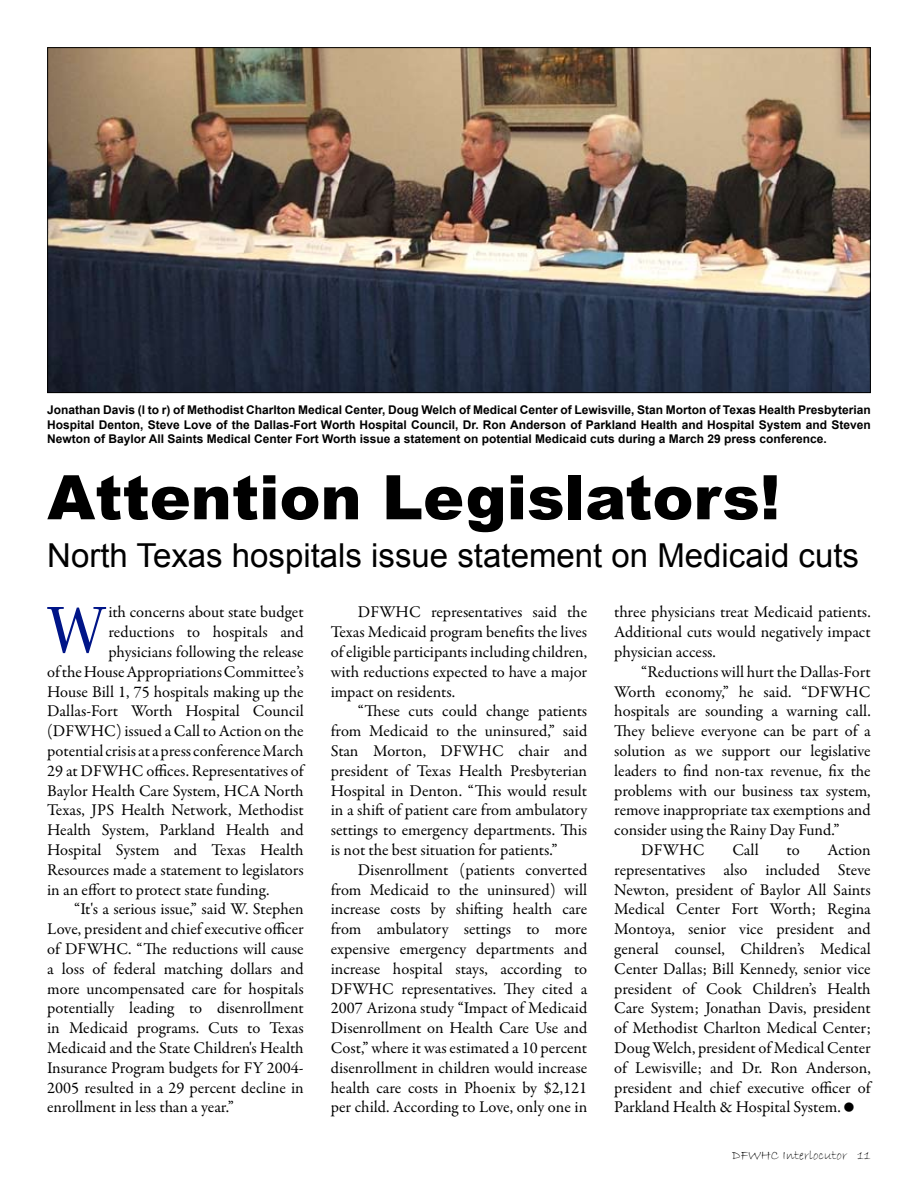
<style>
.page{position:relative;width:918px;height:1188px;background:#fff}
.page>*{position:absolute;margin:0;border:0;box-sizing:border-box;transform-origin:0 0}
.t1{font:63px "Lucida Bright";color:#001588}
.t2{font:900 61.5px "Arial";color:#000}
.t3{font:33px "Arial";color:#000}
.t4{font:16.5px/19.8px "Garamond Premr Pro";color:#000;text-align:justify}
.t5{font:13.5px "Bradley Hand ITC";color:#000}
.t6{font:700 12px/14.4px "Arial";color:#000;text-align:justify}
.s1{color:#000001}
</style>
<div class="page">
<img style="left:49px;top:49px;width:820px;height:342px">
<p class="t6" style="left:47px;top:403px;width:825px">Jonathan Davis (l to r) of Methodist Charlton Medical Center, Doug Welch of Medical Center of Lewisville, Stan Morton of Texas Health Presbyterian Hospital Denton, Steve Love of the Dallas-Fort Worth Hospital Council, Dr. Ron Anderson of Parkland Health and Hospital System and Steven Newton of Baylor All Saints Medical Center Fort Worth issue a statement on potential Medicaid cuts during a March 29 press conference.</p>
<h2 class="t2" style="left:47px;top:453px;width:735px">Attention Legislators!</h2>
<h3 class="t3" style="left:47px;top:534px;width:813px">North Texas hospitals issue statement on Medicaid cuts</h3>
<p class="t4" style="left:614px;top:603px;width:258px">three physicians treat Medicaid patients.<br>Additional cuts would negatively impact physician access.</p>
<p class="t4" style="left:641px;top:662px;width:231px">“Reductions will hurt the Dallas-Fort</p>
<p class="t4" style="left:614px;top:682px;width:258px">Worth economy,” he said. “DFWHC</p>
<p class="t4" style="left:614px;top:702px;width:258px">hospitals are sounding a warning call.</p>
<p class="t4" style="left:614px;top:722px;width:258px">They believe everyone can be part of a</p>
<p class="t4" style="left:614px;top:741px;width:258px">solution as we support our legislative</p>
<p class="t4" style="left:614px;top:761px;width:258px">leaders to find non-tax revenue, fix the</p>
<p class="t4" style="left:614px;top:781px;width:258px">problems with our business tax system,</p>
<p class="t4" style="left:614px;top:801px;width:258px">remove inappropriate tax exemptions and</p>
<p class="t4" style="left:614px;top:821px;width:227px">consider using the Rainy Day Fund.”</p>
<p class="t4" style="left:641px;top:840px;width:65px">DFWHC</p>
<p class="t4" style="left:732px;top:840px;width:28px">Call</p>
<p class="t4" style="left:787px;top:840px;width:15px">to</p>
<p class="t4" style="left:108px;top:603px;width:197px">ith concerns about state budget</p>
<p class="t4" style="left:108px;top:623px;width:197px">reductions to hospitals and</p>
<p class="t4" style="left:108px;top:642px;width:197px">physicians following the release</p>
<p class="t4" style="left:47px;top:662px;width:258px">of the House Appropriations Committee’s</p>
<p class="t4" style="left:47px;top:682px;width:258px">House Bill 1, 75 hospitals making up the</p>
<p class="t4" style="left:47px;top:702px;width:258px">Dallas-Fort Worth Hospital Council</p>
<p class="t4" style="left:47px;top:722px;width:258px">(DFWHC) issued a Call to Action on the</p>
<p class="t4" style="left:47px;top:741px;width:258px">potential crisis at a press conference March</p>
<p class="t4" style="left:47px;top:761px;width:258px">29 at DFWHC offices. Representatives of</p>
<p class="t4" style="left:47px;top:781px;width:258px">Baylor Health Care System, HCA North</p>
<p class="t4" style="left:47px;top:801px;width:258px">Texas, JPS Health Network, Methodist</p>
<p class="t4" style="left:47px;top:821px;width:258px">Health System, Parkland Health and</p>
<p class="t4" style="left:47px;top:840px;width:258px">Hospital System and Texas Health</p>
<p class="t4" style="left:47px;top:860px;width:258px">Resources made a statement to legislators</p>
<p class="t4" style="left:47px;top:880px;width:224px">in an effort to protect state funding.</p>
<p class="t4" style="left:74px;top:900px;width:231px">“It's a serious issue,” said W. Stephen</p>
<p class="t4" style="left:47px;top:920px;width:258px">Love, president and chief executive officer</p>
<p class="t4" style="left:47px;top:939px;width:258px">of DFWHC. “The reductions will cause</p>
<p class="t4" style="left:47px;top:959px;width:258px">a loss of federal matching dollars and</p>
<p class="t4" style="left:47px;top:979px;width:258px">more uncompensated care for hospitals</p>
<p class="t4" style="left:47px;top:999px;width:258px">potentially leading to disenrollment</p>
<p class="t4" style="left:47px;top:1019px;width:258px">in Medicaid programs. Cuts to Texas</p>
<p class="t4" style="left:47px;top:1038px;width:258px">Medicaid and the State Children's Health</p>
<p class="t4" style="left:47px;top:1058px;width:258px">Insurance Program budgets for FY 2004-</p>
<p class="t4" style="left:47px;top:1078px;width:258px">2005 resulted in a 29 percent decline in</p>
<p class="t4" style="left:47px;top:1098px;width:188px">enrollment in less than a year.”</p>
<p class="t4" style="left:331px;top:603px;width:258px;text-indent:27px">DFWHC representatives said the Texas Medicaid program benefits the lives of eligible participants including children, with reductions expected to have a major impact on residents.</p>
<p class="t4" style="left:331px;top:702px;width:258px;text-indent:27px">“These cuts could change patients from Medicaid to the uninsured,” said Stan Morton, DFWHC chair and president of Texas Health Presbyterian Hospital in Denton. “This would result in a shift of patient care from ambulatory settings to emergency departments. This is not the best situation for patients.”</p>
<p class="t4" style="left:331px;top:860px;width:258px;text-indent:27px">Disenrollment (patients converted from Medicaid to the uninsured) will increase costs by shifting health care from ambulatory settings to more expensive emergency departments and increase hospital stays, according to DFWHC representatives. They cited a 2007 Arizona study “Impact of Medicaid Disenrollment on Health Care Use and Cost,” where it was estimated a 10 percent disenrollment in children would increase health care costs in Phoenix by $2,121 per child. According to Love, only one in</p>
<h1 class="t1" style="left:47px;top:594px;width:60px">W</h1>
<p class="t4" style="left:614px;top:840px;width:258px;text-indent:213px">Action representatives also included Steve Newton, president of Baylor All Saints Medical Center Fort Worth; Regina Montoya, senior vice president and general counsel, Children’s Medical Center Dallas; Bill Kennedy, senior vice president of Cook Children’s Health Care System; Jonathan Davis, president of Methodist Charlton Medical Center; Doug Welch, president of Medical Center of Lewisville; and Dr. Ron Anderson, president and chief executive officer of Parkland Health &amp; Hospital System.</p>
<p class="t5" style="left:732px;top:1147px;width:140px">DFWHC Interlocutor <span class="s1">11</span></p>
</div>
